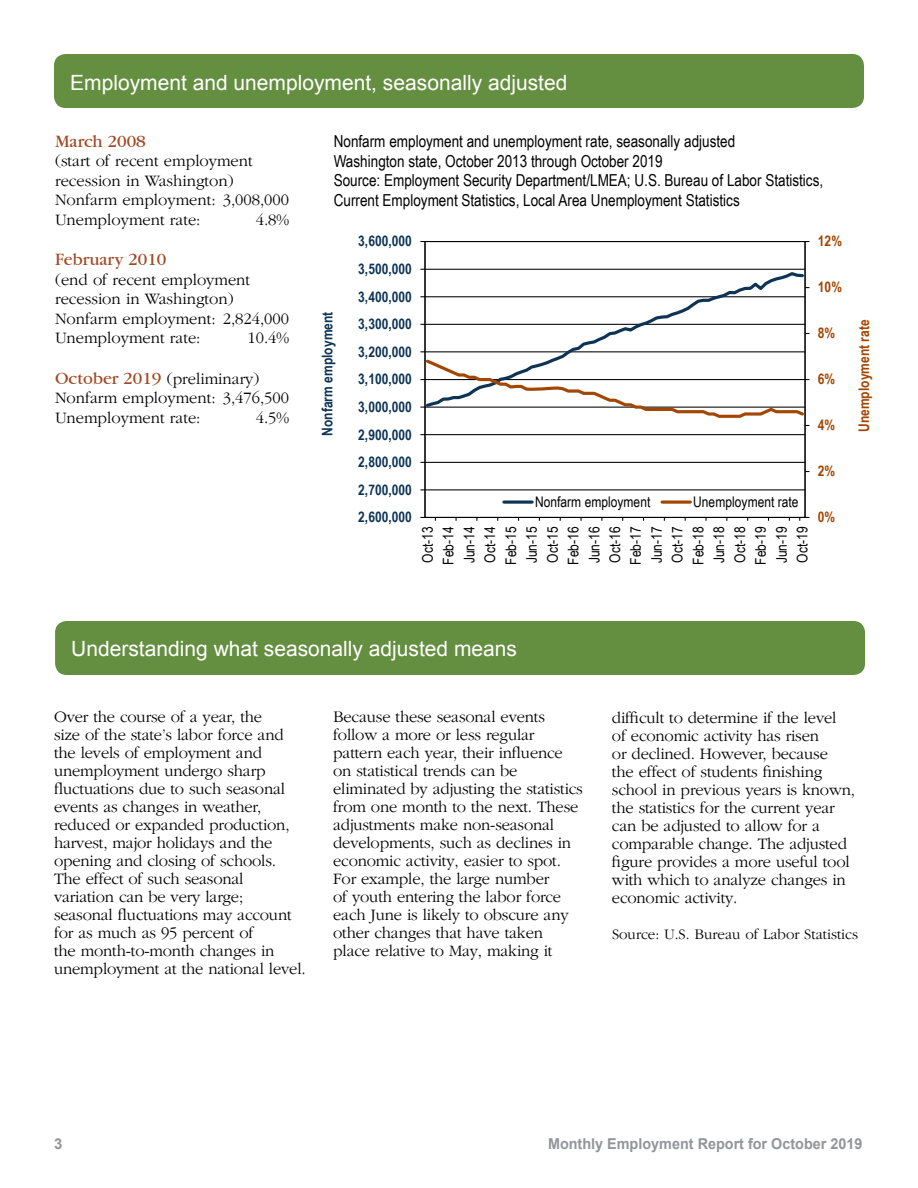
<style>
.page{position:relative;width:918px;height:1188px;background:#fff}
.page>*{position:absolute;margin:0;border:0;box-sizing:border-box;transform-origin:0 0}
.t1{font:21px "Arial";color:#fff}
.Body_text{font:18px "Garamond";color:#a24823}
.Section_Heading{font:300 16.5px/18px "Garamond";letter-spacing:-.01em;color:#000}
.Body_text-2{font:300 16.5px/19.5px "Garamond";color:#000}
.Figure_table_heading{font:16.5px/19.5px "Arial Narrow";color:#000}
.t2{font:700 15px "Arial";color:#939598;scale:.96 1}
.Section_Heading-2{font:300 15px "Garamond";color:#000}
.t3{font:700 15px "Arial";color:#939598}
.t4{font:14.7px/20.9px "Arial Narrow";color:#000;text-align:justify}
.t5{font:700 14.7px "Arial Narrow";color:#0d3455}
.t6{font:700 14.7px "Arial Narrow";color:#a24600}
.s1{font-weight:400;font-size:18px;color:#a24823}
</style>
<div class="page">
<div style="left:54px;top:54px;width:810px;height:54px;background:#658f40;border-radius:12px"></div>
<div style="left:55px;top:621px;width:810px;height:54px;background:#658f40;border-radius:12px"></div>
<hr style="left:425px;top:489px;width:380px;height:1px;background:#000">
<hr style="left:425px;top:462px;width:380px;height:1px;background:#000">
<hr style="left:425px;top:434px;width:380px;height:1px;background:#000">
<hr style="left:425px;top:269px;width:380px;height:1px;background:#000">
<hr style="left:805px;top:242px;width:1px;height:275px;background:#000">
<hr style="left:424px;top:242px;width:2px;height:275px;background:#000">
<hr style="left:425px;top:517px;width:380px;height:1px;background:#000">
<svg style="left:425px;top:270px;width:381px;height:81px"></svg>
<svg style="left:420px;top:351px;width:389px;height:68px"></svg>
<svg style="left:504px;top:500px;width:28px;height:4px"></svg>
<svg style="left:662px;top:500px;width:28px;height:4px"></svg>
<h2 class="t1" style="left:70px;top:69px;width:499px">Employment and unemployment, seasonally adjusted</h2>
<p class="Body_text" style="left:55px;top:130px;width:92px">March 2008</p>
<p class="Body_text-2" style="left:55px;top:151px;width:199px">(start of recent employment recession in Washington)</p>
<p class="Body_text-2" style="left:55px;top:190px;width:236px">Nonfarm employment: 3,008,000</p>
<p class="Body_text-2" style="left:55px;top:210px;width:147px">Unemployment rate:</p>
<p class="Body_text-2" style="left:256px;top:210px;width:35px">4.8%</p>
<p class="Body_text" style="left:55px;top:249px;width:113px">February 2010</p>
<p class="Body_text-2" style="left:55px;top:270px;width:197px">(end of recent employment recession in Washington)</p>
<p class="Body_text-2" style="left:55px;top:309px;width:236px">Nonfarm employment: 2,824,000</p>
<p class="Body_text-2" style="left:55px;top:328px;width:147px">Unemployment rate:</p>
<p class="Body_text-2" style="left:248px;top:328px;width:43px">10.4%</p>
<p class="Body_text-2" style="left:55px;top:369px;width:206px"><span class="s1">October 2019</span> (preliminary)</p>
<p class="Body_text-2" style="left:55px;top:388px;width:236px">Nonfarm employment: 3,476,500</p>
<p class="Body_text-2" style="left:55px;top:408px;width:147px">Unemployment rate:</p>
<p class="Body_text-2" style="left:256px;top:408px;width:35px">4.5%</p>
<p class="Figure_table_heading" style="left:334px;top:131px;width:403px">Nonfarm employment and unemployment rate, seasonally adjusted</p>
<p class="Figure_table_heading" style="left:334px;top:150px;width:330px">Washington state, October 2013 through October 2019</p>
<p class="Figure_table_heading" style="left:334px;top:170px;width:491px">Source: Employment Security Department/LMEA; U.S. Bureau of Labor Statistics,<br>Current Employment Statistics, Local Area Unemployment Statistics</p>
<p class="t5" style="left:358px;top:230px;width:55px">3,600,000</p>
<p class="t5" style="left:358px;top:258px;width:55px">3,500,000</p>
<p class="t5" style="left:358px;top:285px;width:55px">3,400,000</p>
<p class="t6" style="left:818px;top:230px;width:26px">12%</p>
<p class="t6" style="left:818px;top:276px;width:26px">10%</p>
<p class="t5" style="left:316px;top:436px;width:126px;rotate:-90deg">Nonfarm employment</p>
<p class="t6" style="left:853px;top:432px;width:114px;rotate:-90deg">Unemployment rate</p>
<p class="t5" style="left:358px;top:313px;width:55px">3,300,000</p>
<p class="t6" style="left:818px;top:322px;width:19px">8%</p>
<p class="t5" style="left:358px;top:340px;width:55px">3,200,000</p>
<p class="t6" style="left:818px;top:368px;width:19px">6%</p>
<p class="t5" style="left:358px;top:368px;width:55px">3,100,000</p>
<p class="t5" style="left:358px;top:396px;width:55px">3,000,000</p>
<p class="t6" style="left:818px;top:414px;width:19px">4%</p>
<p class="t5" style="left:358px;top:423px;width:55px">2,900,000</p>
<p class="t5" style="left:358px;top:451px;width:55px">2,800,000</p>
<p class="t5" style="left:358px;top:478px;width:55px">2,700,000</p>
<p class="t5" style="left:358px;top:506px;width:55px">2,600,000</p>
<p class="t4" style="left:535px;top:491px;width:117px">Nonfarm employment</p>
<p class="t4" style="left:693px;top:491px;width:107px">Unemployment rate</p>
<p class="t4" style="left:417px;top:565px;width:40px;rotate:-90deg">Oct-13<br>Feb-14<br>Jun-14<br>Oct-14<br>Feb-15<br>Jun-15<br>Oct-15<br>Feb-16<br>Jun-16<br>Oct-16<br>Feb-17<br>Jun-17<br>Oct-17<br>Feb-18<br>Jun-18<br>Oct-18<br>Feb-19<br>Jun-19<br>Oct-19</p>
<p class="t6" style="left:818px;top:460px;width:19px">2%</p>
<p class="t6" style="left:818px;top:506px;width:19px">0%</p>
<h2 class="t1" style="left:71px;top:635px;width:447px">Understanding what seasonally adjusted means</h2>
<p class="Section_Heading" style="left:54px;top:708px;width:253px">Over the course of a year, the<br>size of the state’s labor force and the levels of employment and unemployment undergo sharp fluctuations due to such seasonal events as changes in weather, reduced or expanded production, harvest, major holidays and the opening and closing of schools.<br>The effect of such seasonal variation can be very large; seasonal fluctuations may account for as much as 95 percent of<br>the month-to-month changes in unemployment at the national level.</p>
<p class="Section_Heading" style="left:333px;top:708px;width:251px">Because these seasonal events follow a more or less regular pattern each year, their influence on statistical trends can be eliminated by adjusting the statistics from one month to the next. These adjustments make non-seasonal developments, such as declines in economic activity, easier to spot.<br>For example, the large number<br>of youth entering the labor force each June is likely to obscure any other changes that have taken place relative to May, making it</p>
<p class="Section_Heading" style="left:612px;top:708px;width:245px">difficult to determine if the level<br>of economic activity has risen<br>or declined. However, because<br>the effect of students finishing school in previous years is known, the statistics for the current year can be adjusted to allow for a comparable change. The adjusted figure provides a more useful tool with which to analyze changes in economic activity.</p>
<p class="Section_Heading-2" style="left:612px;top:925px;width:248px">Source: U.S. Bureau of Labor Statistics</p>
<p class="t3" style="left:54px;top:1134px;width:10px">3</p>
<p class="t2" style="left:548px;top:1134px;width:329px">Monthly Employment Report for October 2019</p>
</div>
